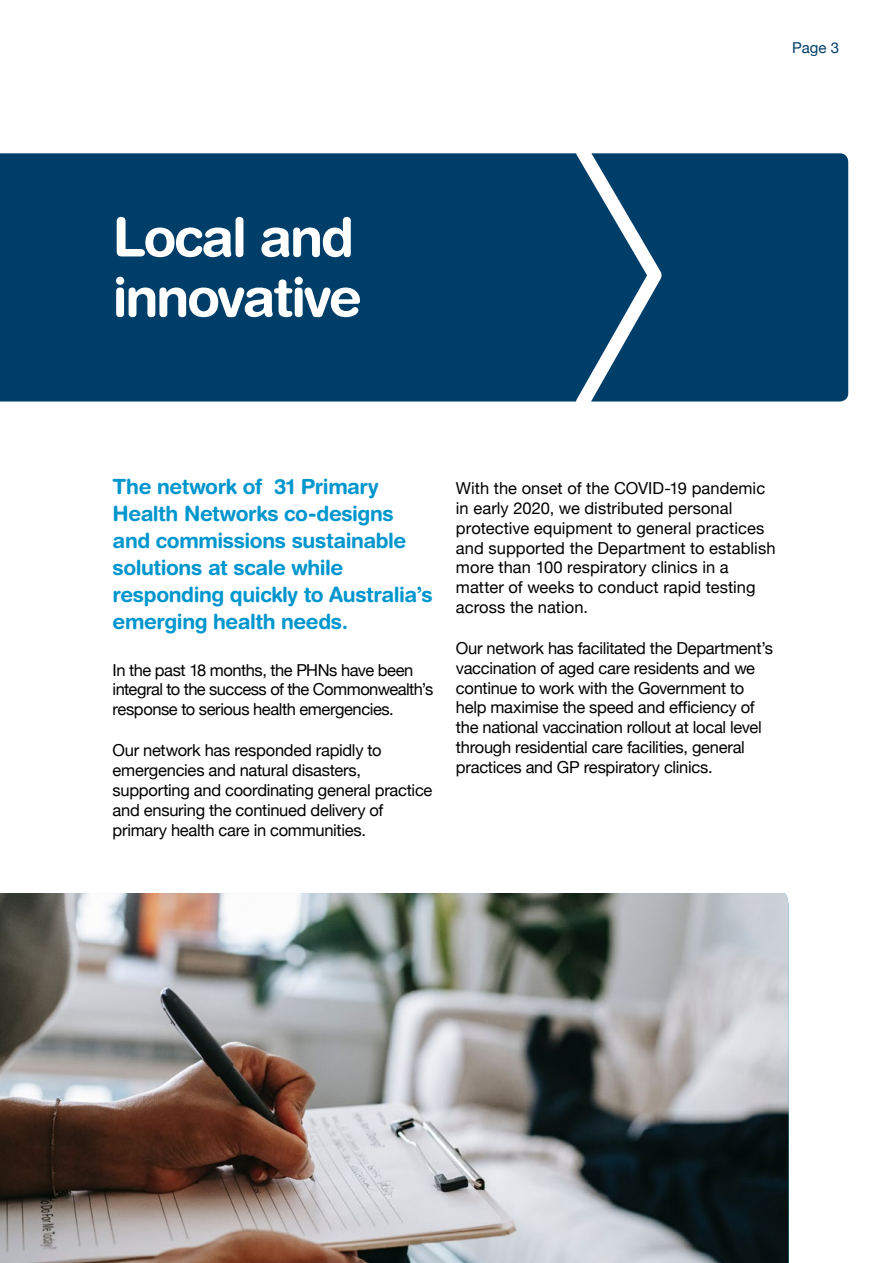
<style>
.page{position:relative;width:893px;height:1263px;background:#fff}
.page>*{position:absolute;margin:0;border:0;box-sizing:border-box;transform-origin:0 0}
.t1{font:700 54px/60px "Helvetica Rounded LT Pro";letter-spacing:-.04em;color:#fff}
.t2{font:700 21px/27px "Helvetica Rounded LT Pro";letter-spacing:-.02em;color:#0096ce}
.t3{font:16.5px/19.8px "Helvetica Neue";letter-spacing:-.015em;color:#000}
.t4{font:15px "Helvetica Neue";color:#003e6a}
</style>
<div class="page">
<div style="left:0;top:153px;width:848px;height:248px;background:#003e6a"></div>
<svg style="left:564px;top:153px;width:106px;height:249px;background:#265a80"></svg>
<img style="left:0;top:893px;width:789px;height:370px">
<h1 class="t1" style="left:113px;top:206px;width:251px">Local and innovative</h1>
<p class="t4" style="left:792px;top:36px;width:48px">Page 3</p>
<p class="t2" style="left:113px;top:472px;width:322px">The network of 31 Primary<br>Health Networks co-designs and commissions sustainable solutions at scale while responding quickly to Australia’s emerging health needs.</p>
<p class="t3" style="left:113px;top:661px;width:322px">In the past 18 months, the PHNs have been integral to the success of the Commonwealth’s response to serious health emergencies.</p>
<p class="t3" style="left:113px;top:741px;width:321px">Our network has responded rapidly to emergencies and natural disasters, supporting and coordinating general practice and ensuring the continued delivery of primary health care in communities.</p>
<p class="t3" style="left:456px;top:479px;width:321px">With the onset of the COVID-19 pandemic in early 2020, we distributed personal protective equipment to general practices and supported the Department to establish more than 100 respiratory clinics in a matter of weeks to conduct rapid testing across the nation.</p>
<p class="t3" style="left:456px;top:639px;width:319px">Our network has facilitated the Department’s vaccination of aged care residents and we continue to work with the Government to help maximise the speed and efficiency of the national vaccination rollout at local level through residential care facilities, general practices and GP respiratory clinics.</p>
</div>
